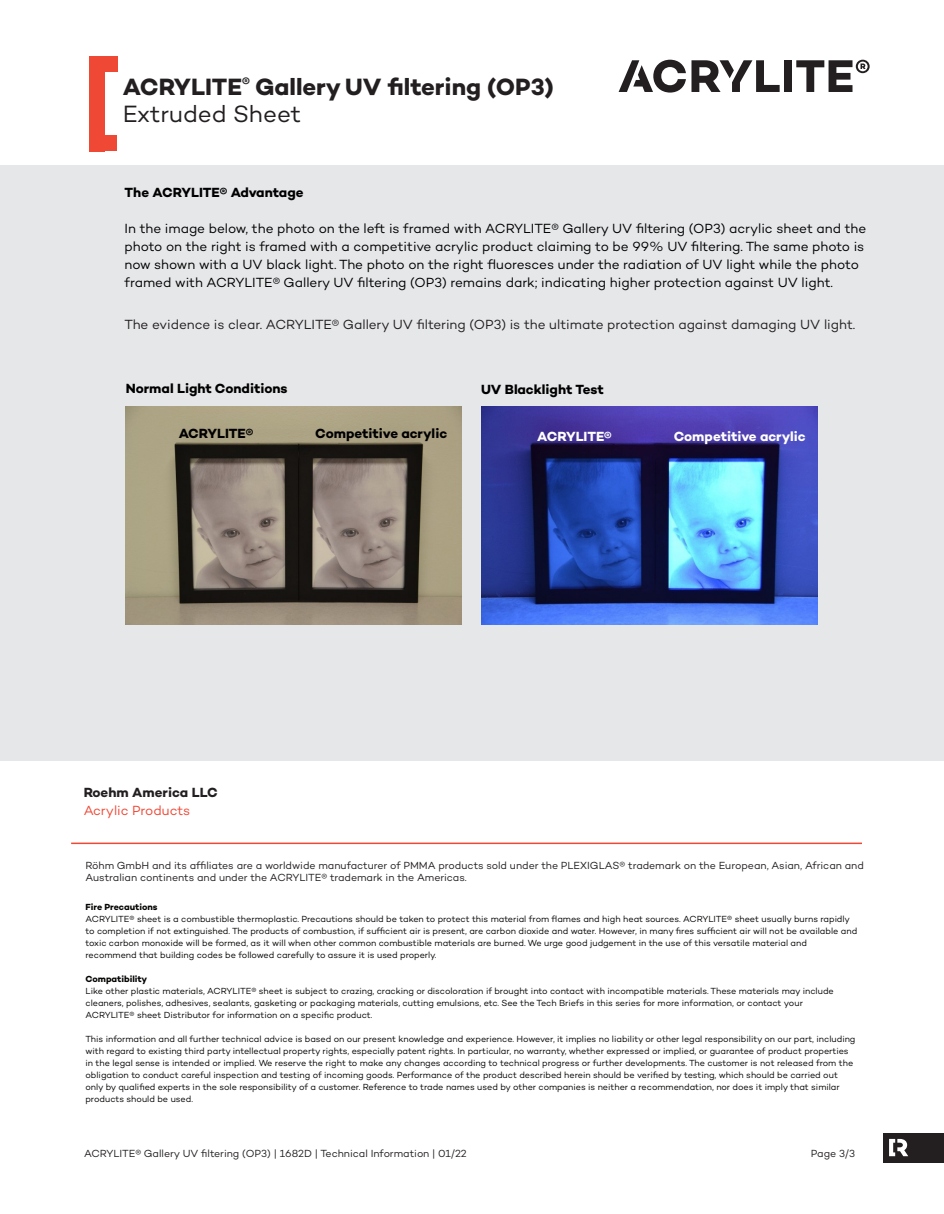
<style>
.page{position:relative;width:944px;height:1214px;background:#fff}
.page>*{position:absolute;margin:0;border:0;box-sizing:border-box;transform-origin:0 0}
.t1{font:700 24px/27px "Campton";color:#231f20}
.Tabellenkopf{font:13.5px/18px "Campton";color:#000}
.Fließtext{font:13.5px "Campton";color:#231f20}
.Tabellenkopf-2{font:700 13.5px "Campton";color:#000}
.Tabellenkopf-3{font:700 13.5px "Campton";color:#fff}
.t2{font:700 13.5px "Campton";color:#231f20}
.t3{font:13.5px "Campton";letter-spacing:-.005em;color:#ef4835}
.t4{font:10.5px/12px "Campton";color:#231f20}
.t5{font:9px/12px "Campton";letter-spacing:-.005em;color:#040503}
.t6{font:700 9px "Campton";color:#040503}
.s1{font-weight:400}
</style>
<div class="page">
<div style="left:89px;top:56px;width:16px;height:95px;background:#ef4835"></div>
<div style="left:105px;top:56px;width:13px;height:16px;background:#ef4835"></div>
<div style="left:104px;top:135px;width:13px;height:16px;background:#ef4835"></div>
<div style="left:0;top:165px;width:944px;height:596px;background:#e6e7e9"></div>
<hr style="left:71px;top:842px;width:791px;height:2px;background:#ef4835">
<img style="left:126px;top:406px;width:336px;height:219px">
<img style="left:481px;top:406px;width:336px;height:219px">
<div style="left:784px;top:60px;width:8px;height:32px;background:#231f20"></div>
<svg style="left:796px;top:60px;width:73px;height:32px"></svg>
<svg style="left:618px;top:60px;width:161px;height:33px"></svg>
<div style="left:883px;top:1132px;width:61px;height:30px;background:#231f20"></div>
<svg style="left:889px;top:1138px;width:19px;height:18px"></svg>
<h1 class="t1" style="left:123px;top:72px;width:433px">ACRYLITE<sup>®</sup> Gallery UV filtering (OP3)<br><span class="s1">Extruded Sheet</span></h1>
<p class="Tabellenkopf-2" style="left:125px;top:184px;width:180px">The ACRYLITE® Advantage</p>
<p class="Tabellenkopf" style="left:125px;top:219px;width:743px">In the image below, the photo on the left is framed with ACRYLITE® Gallery UV filtering (OP3) acrylic sheet and the photo on the right is framed with a competitive acrylic product claiming to be 99% UV filtering. The same photo is now shown with a UV black light. The photo on the right fluoresces under the radiation of UV light while the photo framed with ACRYLITE® Gallery UV filtering (OP3) remains dark; indicating higher protection against UV light.</p>
<p class="Fließtext" style="left:125px;top:316px;width:732px">The evidence is clear. ACRYLITE® Gallery UV filtering (OP3) is the ultimate protection against damaging UV light.</p>
<p class="Tabellenkopf-2" style="left:126px;top:380px;width:163px">Normal Light Conditions</p>
<p class="Tabellenkopf-2" style="left:481px;top:381px;width:124px">UV Blacklight Test</p>
<p class="Tabellenkopf-2" style="left:179px;top:425px;width:76px">ACRYLITE®</p>
<p class="Tabellenkopf-2" style="left:315px;top:425px;width:133px">Competitive acrylic</p>
<p class="Tabellenkopf-3" style="left:537px;top:428px;width:76px">ACRYLITE®</p>
<p class="Tabellenkopf-3" style="left:673px;top:428px;width:133px">Competitive acrylic</p>
<h2 class="t2" style="left:84px;top:783px;width:136px">Roehm America LLC</h2>
<h2 class="t3" style="left:84px;top:802px;width:108px">Acrylic Products</h2>
<p class="t4" style="left:86px;top:859px;width:780px">Röhm GmbH and its affiliates are a worldwide manufacturer of PMMA products sold under the PLEXIGLAS® trademark on the European, Asian, African and<br>Australian continents and under the ACRYLITE® trademark in the Americas.</p>
<p class="t6" style="left:85px;top:901px;width:74px">Fire Precautions</p>
<p class="t5" style="left:85px;top:913px;width:773px">ACRYLITE® sheet is a combustible thermoplastic. Precautions should be taken to protect this material from flames and high heat sources. ACRYLITE® sheet usually burns rapidly to completion if not extinguished. The products of combustion, if sufficient air is present, are carbon dioxide and water. However, in many fires sufficient air will not be available and toxic carbon monoxide will be formed, as it will when other common combustible materials are burned. We urge good judgement in the use of this versatile material and recommend that building codes be followed carefully to assure it is used properly.</p>
<p class="t6" style="left:85px;top:973px;width:63px">Compatibility</p>
<p class="t5" style="left:85px;top:985px;width:749px">Like other plastic materials, ACRYLITE® sheet is subject to crazing, cracking or discoloration if brought into contact with incompatible materials. These materials may include cleaners, polishes, adhesives, sealants, gasketing or packaging materials, cutting emulsions, etc. See the Tech Briefs in this series for more information, or contact your<br>ACRYLITE® sheet Distributor for information on a specific product.</p>
<p class="t5" style="left:85px;top:1033px;width:771px">This information and all further technical advice is based on our present knowledge and experience. However, it implies no liability or other legal responsibility on our part, including with regard to existing third party intellectual property rights, especially patent rights. In particular, no warranty, whether expressed or implied, or guarantee of product properties in the legal sense is intended or implied. We reserve the right to make any changes according to technical progress or further developments. The customer is not released from the obligation to conduct careful inspection and testing of incoming goods. Performance of the product described herein should be verified by testing, which should be carried out only by qualified experts in the sole responsibility of a customer. Reference to trade names used by other companies is neither a recommendation, nor does it imply that similar products should be used.</p>
<p class="t4" style="left:84px;top:1147px;width:384px">ACRYLITE® Gallery UV filtering (OP3) | 1682D | Technical Information | 01/22</p>
<p class="t4" style="left:811px;top:1147px;width:46px">Page 3/3</p>
</div>
